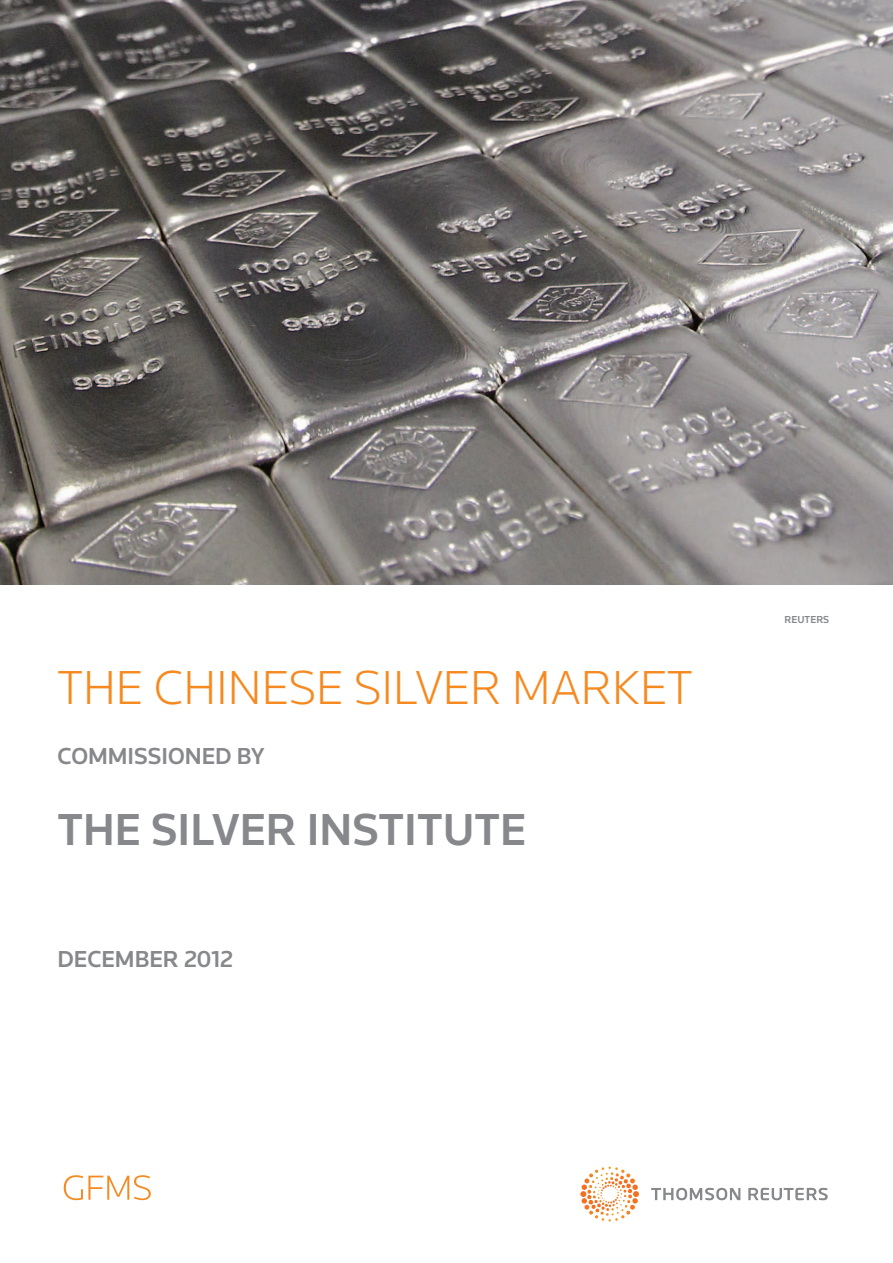
<style>
.page{position:relative;width:893px;height:1263px;background:#fff}
.page>*{position:absolute;margin:0;border:0;box-sizing:border-box;transform-origin:0 0}
.t1{font:300 49.5px "Knowledge";color:#f6891f}
.t2{font:500 46.5px "Knowledge";color:#86888b}
.t3{font:500 24px "Knowledge";color:#86888b}
.t4{font:500 10.5px "Knowledge";color:#86888b}
</style>
<div class="page">
<svg style="left:651px;top:1188px;width:177px;height:12px"></svg>
<svg style="left:580px;top:1166px;width:59px;height:52px"></svg>
<svg style="left:64px;top:1175px;width:87px;height:25px"></svg>
<img style="left:0;top:0;width:893px;height:584px">
<p class="t1" style="left:57px;top:656px;width:608px">THE CH INESE SILVER MARKET</p>
<p class="t3" style="left:57px;top:741px;width:209px">COMMISSIONED BY</p>
<p class="t2" style="left:57px;top:801px;width:388px">THE SILVER INSTITUTE</p>
<p class="t3" style="left:57px;top:944px;width:177px">DECEMBER 2012</p>
<p class="t4" style="left:785px;top:613px;width:46px">REUTERS</p>
</div>
